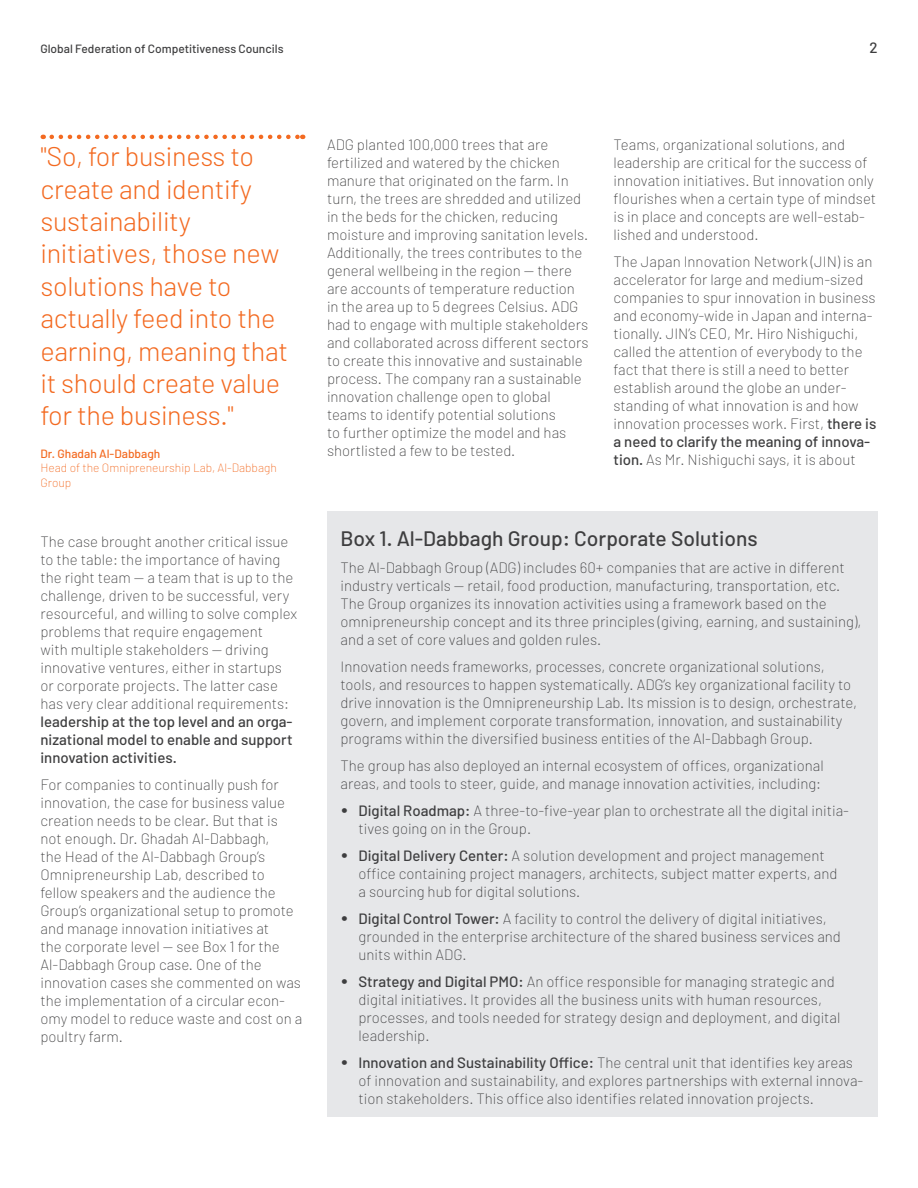
<style>
.page{position:relative;width:918px;height:1188px;background:#fff}
.page>*{position:absolute;margin:0;border:0;box-sizing:border-box;transform-origin:0 0}
.pull_quote{font:300 27px/32.4px "Barlow";letter-spacing:-.01em;color:#f36a21}
.Subhead_primary{font:500 21px "Barlow";color:#3e3e3f}
.Body{font:200 15px/18px "Barlow";color:#3e3e3f}
.t1{font:500 15px "Barlow";color:#3e3e3f}
.pull_quote_attributi{font:200 12px/14.4px "Barlow";color:#f36a21}
.t2{font:500 12px "Barlow";color:#3e3e3f}
.pull_quote_attributi-2{font:500 12px "Barlow";color:#f36a21}
.s1{font-weight:500}
.s2{font-family:"URWDIN";font-weight:300}
</style>
<div class="page">
<div style="left:327px;top:511px;width:551px;height:606px;background:#e6e7e9"></div>
<svg style="left:52px;top:135px;width:251px;height:4px"></svg>
<p class="t2" style="left:41px;top:41px;width:245px">Global Federation of Competitiveness Councils</p>
<p class="t1" style="left:869px;top:38px;width:10px">2</p>
<p class="pull_quote" style="left:40px;top:140px;width:249px">"So, for business to create and identify sustainability initiatives, those new solutions have to actually feed into the earning, meaning that it should create value for the business."</p>
<p class="pull_quote_attributi-2" style="left:40px;top:446px;width:121px">Dr. Ghadah Al-Dabbagh</p>
<p class="pull_quote_attributi" style="left:40px;top:460px;width:238px">Head of the Omnipreneurship Lab, Al-Dabbagh<br>Group</p>
<p class="Body" style="left:40px;top:532px;width:258px">The case brought another critical issue to the table: the importance of having the right team — a team that is up to the challenge, driven to be successful, very resourceful, and willing to solve complex problems that require engagement<br>with multiple stakeholders — driving innovative ventures, either in startups or corporate projects. The latter case has very clear additional requirements: <span class="s1">leadership at the top level and an orga&shy;nizational model to enable and support innovation activities.</span></p>
<p class="Body" style="left:40px;top:775px;width:263px">For companies to continually push for innovation, the case for business value creation needs to be clear. But that is not enough. Dr. Ghadah Al-Dabbagh,<br>the Head of the Al-Dabbagh Group’s Omnipreneurship Lab, described to fellow speakers and the audience the Group’s organizational setup to promote and manage innovation initiatives at<br>the corporate level — see Box 1 for the Al-Dabbagh Group case. One of the innovation cases she commented on was the implementation of a circular econ&shy;omy model to reduce waste and cost on a poultry farm.</p>
<p class="Body" style="left:327px;top:135px;width:263px">ADG planted 100,000 trees that are fertilized and watered by the chicken manure that originated on the farm. In turn, the trees are shredded and utilized in the beds for the chicken, reducing moisture and improving sanitation levels.<br>Additionally, the trees contributes to the general wellbeing in the region — there are accounts of temperature reduction in the area up to 5 degrees Celsius. ADG had to engage with multiple stakeholders and collaborated across different sectors to create this innovative and sustainable process. The company ran a sustainable innovation challenge open to global teams to identify potential solutions<br>to further optimize the model and has shortlisted a few to be tested.</p>
<p class="Body" style="left:614px;top:135px;width:264px">Teams, organizational solutions, and leadership are critical for the success of innovation initiatives. But innovation only flourishes when a certain type of mindset is in place and concepts are well-estab&shy;lished and understood.</p>
<p class="Body" style="left:614px;top:252px;width:264px">The Japan Innovation Network (JIN) is an accelerator for large and medium-sized companies to spur innovation in business and economy-wide in Japan and interna&shy;tionally. JIN’s CEO, Mr. Hiro Nishiguchi, called the attention of everybody to the fact that there is still a need to better establish around the globe an under&shy;standing of what innovation is and how innovation processes work. First, <span class="s1">there is a need to clarify the meaning of innova&shy;tion.</span> As Mr. Nishiguchi says, it is about</p>
<p class="Subhead_primary" style="left:340px;top:525px;width:419px">Box 1. Al-Dabbagh Group: Corporate Solutions</p>
<p class="Body" style="left:340px;top:558px;width:522px">The Al-Dabbagh Group (ADG) includes 60+ companies that are active in different industry verticals — retail, food production, manufacturing, transportation, etc.<br>The Group organizes its innovation activities using a framework based on the omnipreneurship concept and its three principles (giving, earning, and sustaining), and a set of core values and golden rules.</p>
<p class="Body" style="left:340px;top:657px;width:518px">Innovation needs frameworks, processes, concrete organizational solutions, tools, and resources to happen systematically. ADG’s key organizational facility to drive innovation is the Omnipreneurship Lab. Its mission is to design, orchestrate, govern, and implement corporate transformation, innovation, and sustainability programs within the diversified business entities of the Al-Dabbagh Group.</p>
<p class="Body" style="left:340px;top:756px;width:485px">The group has also deployed an internal ecosystem of offices, organizational areas, and tools to steer, guide, and manage innovation activities, including:</p>
<p class="Body" style="left:358px;top:801px;width:492px;text-indent:-18px"><span class="s2">•</span> <span class="s1">Digital Roadmap:</span> A three-to-five-year plan to orchestrate all the digital initia&shy;tives going on in the Group.</p>
<p class="Body" style="left:358px;top:846px;width:481px;text-indent:-18px"><span class="s2">•</span> <span class="s1">Digital Delivery Center:</span> A solution development and project management office containing project managers, architects, subject matter experts, and a sourcing hub for digital solutions.</p>
<p class="Body" style="left:358px;top:909px;width:484px;text-indent:-18px"><span class="s2">•</span> <span class="s1">Digital Control Tower:</span> A facility to control the delivery of digital initiatives, grounded in the enterprise architecture of the shared business services and units within ADG.</p>
<p class="Body" style="left:358px;top:972px;width:483px;text-indent:-18px"><span class="s2">•</span> <span class="s1">Strategy and Digital PMO:</span> An office responsible for managing strategic and digital initiatives. It provides all the business units with human resources, processes, and tools needed for strategy design and deployment, and digital leadership.</p>
<p class="Body" style="left:358px;top:1053px;width:506px;text-indent:-18px"><span class="s2">•</span> <span class="s1">Innovation and Sustainability Office:</span> The central unit that identifies key areas of innovation and sustainability, and explores partnerships with external innova&shy;tion stakeholders. This office also identifies related innovation projects.</p>
</div>
